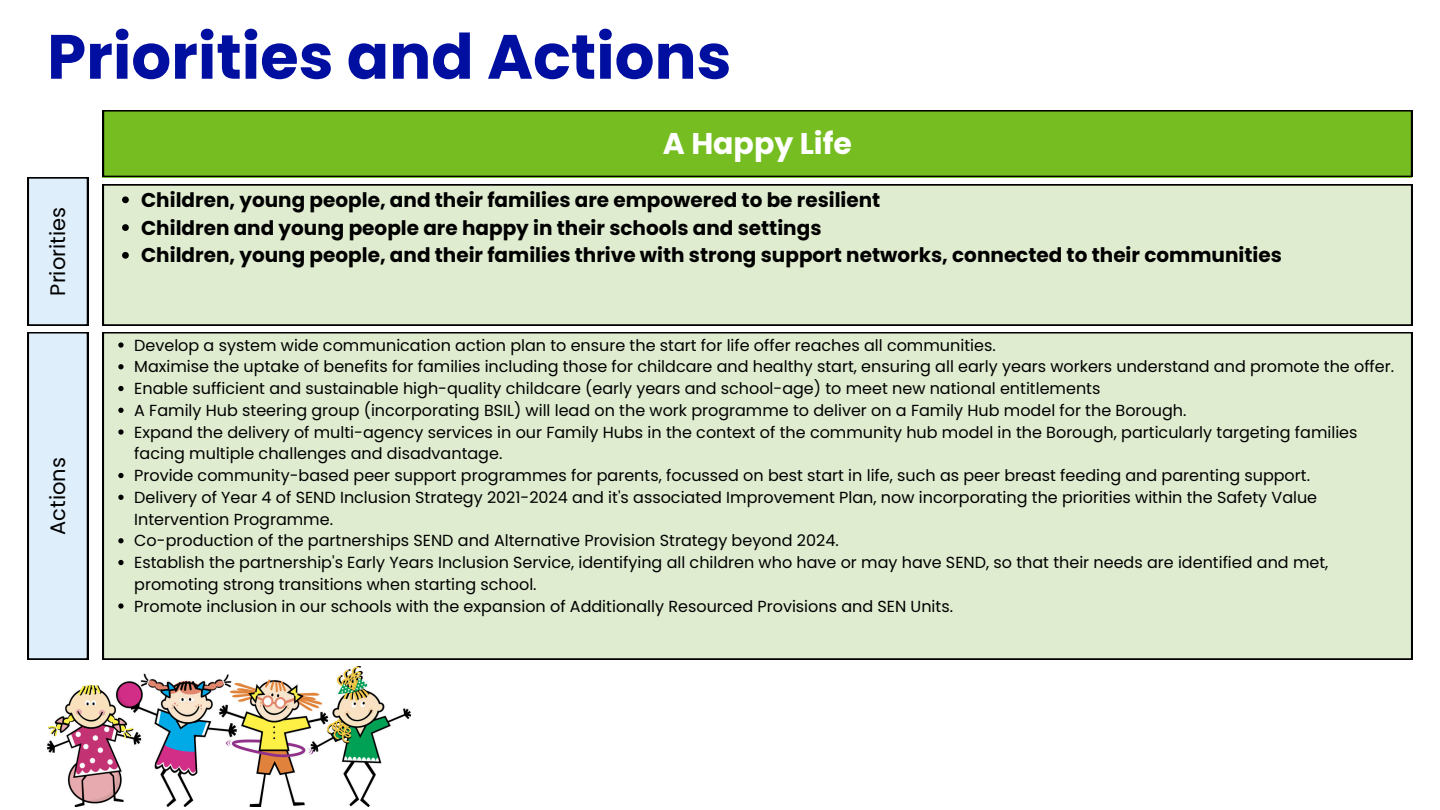
<style>
.page{position:relative;width:1440px;height:810px;background:#fff}
.page>*{position:absolute;margin:0;border:0;box-sizing:border-box;transform-origin:0 0}
.t1{font:700 62.5px "Poppins";color:#000f9f}
.t2{font:700 30px "Poppins";color:#fff}
.t3{font:21px "Poppins";color:#000}
.t4{font:700 20px "Poppins";color:#000}
.t5{font:16px/21.8px "Poppins";color:#000}
</style>
<div class="page">
<div style="left:103px;top:110px;width:1309px;height:67px;background:#76bd22"></div>
<div style="left:103px;top:332px;width:1309px;height:328px;background:#e0ecd0"></div>
<svg style="left:118px;top:342px;width:6px;height:6px"></svg>
<svg style="left:118px;top:364px;width:6px;height:5px"></svg>
<svg style="left:118px;top:386px;width:6px;height:5px"></svg>
<svg style="left:118px;top:408px;width:6px;height:5px"></svg>
<svg style="left:118px;top:429px;width:6px;height:6px"></svg>
<svg style="left:118px;top:473px;width:6px;height:5px"></svg>
<svg style="left:118px;top:495px;width:6px;height:5px"></svg>
<svg style="left:118px;top:538px;width:6px;height:5px"></svg>
<svg style="left:118px;top:560px;width:6px;height:5px"></svg>
<svg style="left:118px;top:603px;width:6px;height:6px"></svg>
<div style="left:103px;top:184px;width:1309px;height:142px;background:#e0ecd0"></div>
<svg style="left:122px;top:196px;width:7px;height:7px"></svg>
<svg style="left:122px;top:224px;width:7px;height:7px"></svg>
<svg style="left:122px;top:252px;width:7px;height:7px"></svg>
<svg style="left:28px;top:177px;width:60px;height:149px;background:#cfdeea"></svg>
<svg style="left:28px;top:332px;width:60px;height:328px;background:#cddbe7"></svg>
<img style="left:47px;top:667px;width:364px;height:140px">
<p class="t1" style="left:47px;top:13px;width:686px">Priorities and Actions</p>
<p class="t3" style="left:43px;top:296px;width:90px;rotate:-90deg">Priorities</p>
<p class="t3" style="left:43px;top:535px;width:79px;rotate:-90deg">Actions</p>
<p class="t2" style="left:663px;top:122px;width:191px">A Happy Life</p>
<p class="t4" style="left:141px;top:186px;width:741px">Children, young people, and their families are empowered to be resilient</p>
<p class="t4" style="left:141px;top:214px;width:682px">Children and young people are happy in their schools and settings</p>
<p class="t4" style="left:141px;top:241px;width:1142px">Children, young people, and their families thrive with strong support networks, connected to their communities</p>
<h3 class="t5" style="left:134px;top:334px;width:863px">Develop a system wide communication action plan to ensure the start for life offer reaches all communities.</h3>
<h2 class="t5" style="left:134px;top:356px;width:1261px">Maximise the uptake of benefits for families including those for childcare and healthy start, ensuring all early years workers understand and promote the offer.</h2>
<p class="t5" style="left:134px;top:378px;width:968px">Enable sufficient and sustainable high-quality childcare (early years and school-age) to meet new national entitlements</p>
<p class="t5" style="left:134px;top:399px;width:1054px">A Family Hub steering group (incorporating BSIL) will lead on the work programme to deliver on a Family Hub model for the Borough.</p>
<p class="t5" style="left:134px;top:421px;width:1225px">Expand the delivery of multi-agency services in our Family Hubs in the context of the community hub model in the Borough, particularly targeting families facing multiple challenges and disadvantage.</p>
<h3 class="t5" style="left:134px;top:465px;width:1177px">Provide community-based peer support programmes for parents, focussed on best start in life, such as peer breast feeding and parenting support.</h3>
<p class="t5" style="left:134px;top:486px;width:1184px">Delivery of Year 4 of SEND Inclusion Strategy 2021-2024 and it's associated Improvement Plan, now incorporating the priorities within the Safety Value<br>Intervention Programme.</p>
<p class="t5" style="left:134px;top:530px;width:706px">Co-production of the partnerships SEND and Alternative Provision Strategy beyond 2024.</p>
<p class="t5" style="left:134px;top:552px;width:1196px">Establish the partnership's Early Years Inclusion Service, identifying all children who have or may have SEND, so that their needs are identified and met, promoting strong transitions when starting school.</p>
<p class="t5" style="left:134px;top:595px;width:820px">Promote inclusion in our schools with the expansion of Additionally Resourced Provisions and SEN Units.</p>
</div>
